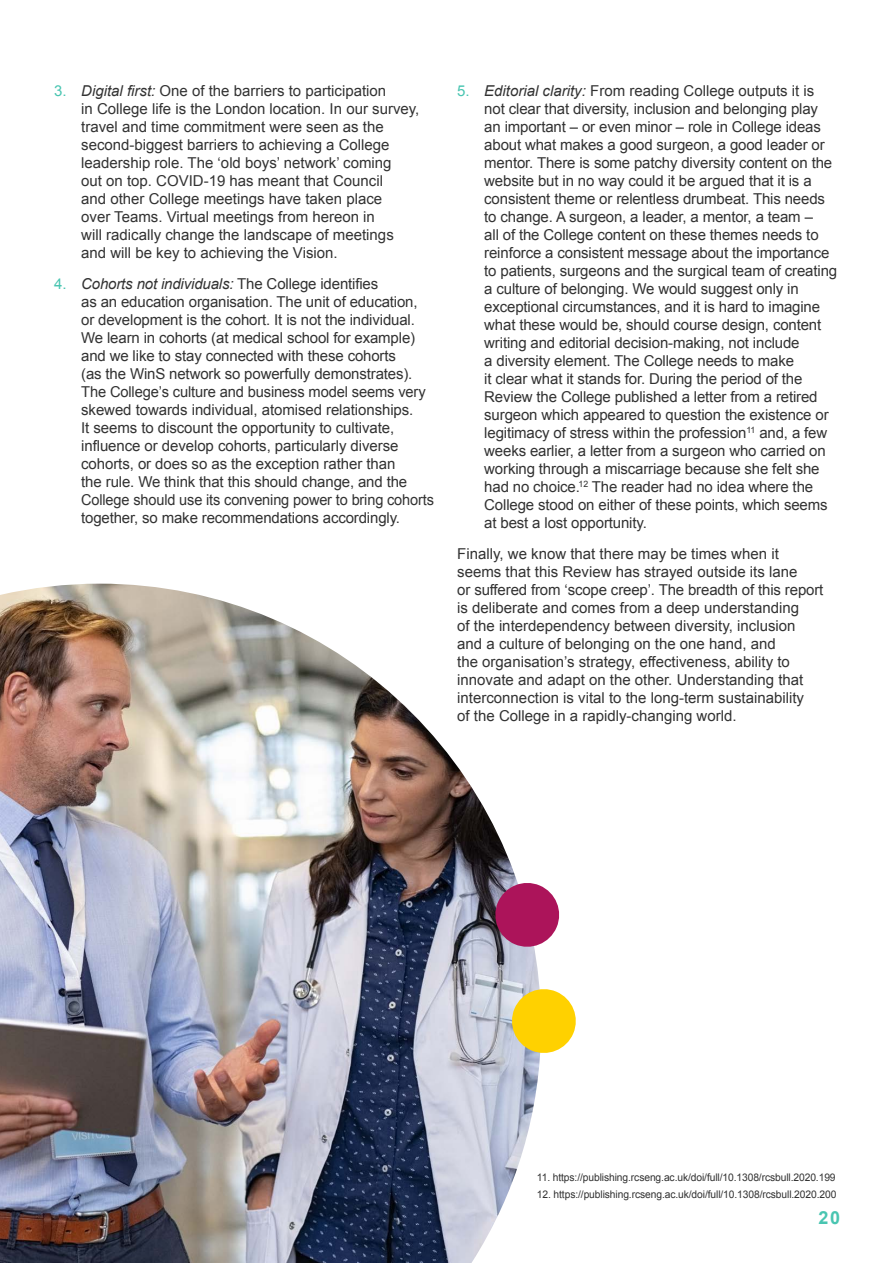
<style>
.page{position:relative;width:893px;height:1263px;background:#fff}
.page>*{position:absolute;margin:0;border:0;box-sizing:border-box;transform-origin:0 0}
.t1{font:700 18px "Arial";color:#49c5b1}
.t2{font:15px/18px "Arial";letter-spacing:-.01em;color:#323232}
.t3{font:10.5px "Arial";letter-spacing:-.01em;color:#323232}
.s1{color:#49c5b1}
.s2{font-style:italic}
</style>
<div class="page">
<img style="left:0;top:584px;width:540px;height:679px">
<svg style="left:508px;top:985px;width:68px;height:72px;background:#f3d652"></svg>
<svg style="left:491px;top:879px;width:69px;height:72px;background:#af4e7e"></svg>
<p class="t2" style="left:81px;top:82px;width:340px;text-indent:-27px"><span class="s1">3.</span> <span class="s2">Digital first:</span> One of the barriers to participation<br>in College life is the London location. In our survey, travel and time commitment were seen as the second-biggest barriers to achieving a College leadership role. The ‘old boys’ network’ coming<br>out on top. COVID-19 has meant that Council<br>and other College meetings have taken place<br>over Teams. Virtual meetings from hereon in<br>will radically change the landscape of meetings and will be key to achieving the Vision.</p>
<p class="t2" style="left:81px;top:275px;width:354px;text-indent:-27px"><span class="s1">4.</span> <span class="s2">Cohorts not individuals:</span> The College identifies<br>as an education organisation. The unit of education, or development is the cohort. It is not the individual.<br>We learn in cohorts (at medical school for example) and we like to stay connected with these cohorts<br>(as the WinS network so powerfully demonstrates).<br>The College’s culture and business model seems very skewed towards individual, atomised relationships.<br>It seems to discount the opportunity to cultivate, influence or develop cohorts, particularly diverse cohorts, or does so as the exception rather than<br>the rule. We think that this should change, and the College should use its convening power to bring cohorts together, so make recommendations accordingly.</p>
<p class="t2" style="left:484px;top:82px;width:354px;text-indent:-27px"><span class="s1">5.</span> <span class="s2">Editorial clarity:</span> From reading College outputs it is not clear that diversity, inclusion and belonging play an important – or even minor – role in College ideas about what makes a good surgeon, a good leader or mentor. There is some patchy diversity content on the website but in no way could it be argued that it is a consistent theme or relentless drumbeat. This needs to change. A surgeon, a leader, a mentor, a team –<br>all of the College content on these themes needs to reinforce a consistent message about the importance to patients, surgeons and the surgical team of creating a culture of belonging. We would suggest only in exceptional circumstances, and it is hard to imagine what these would be, should course design, content writing and editorial decision-making, not include<br>a diversity element. The College needs to make<br>it clear what it stands for. During the period of the Review the College published a letter from a retired surgeon which appeared to question the existence or legitimacy of stress within the profession<sup>11</sup> and, a few weeks earlier, a letter from a surgeon who carried on working through a miscarriage because she felt she had no choice.<sup>12</sup> The reader had no idea where the College stood on either of these points, which seems at best a lost opportunity.</p>
<p class="t2" style="left:457px;top:545px;width:368px">Finally, we know that there may be times when it seems that this Review has strayed outside its lane<br>or suffered from ‘scope creep’. The breadth of this report is deliberate and comes from a deep understanding<br>of the interdependency between diversity, inclusion and a culture of belonging on the one hand, and<br>the organisation’s strategy, effectiveness, ability to innovate and adapt on the other. Understanding that interconnection is vital to the long-term sustainability<br>of the College in a rapidly-changing world.</p>
<p class="t3" style="left:537px;top:1171px;width:300px">11. https://publishing.rcseng.ac.uk/doi/full/10.1308/rcsbull.2020.199</p>
<p class="t3" style="left:537px;top:1187px;width:301px">12. https://publishing.rcseng.ac.uk/doi/full/10.1308/rcsbull.2020.200</p>
<p class="t1" style="left:818px;top:1206px;width:23px">20</p>
</div>
